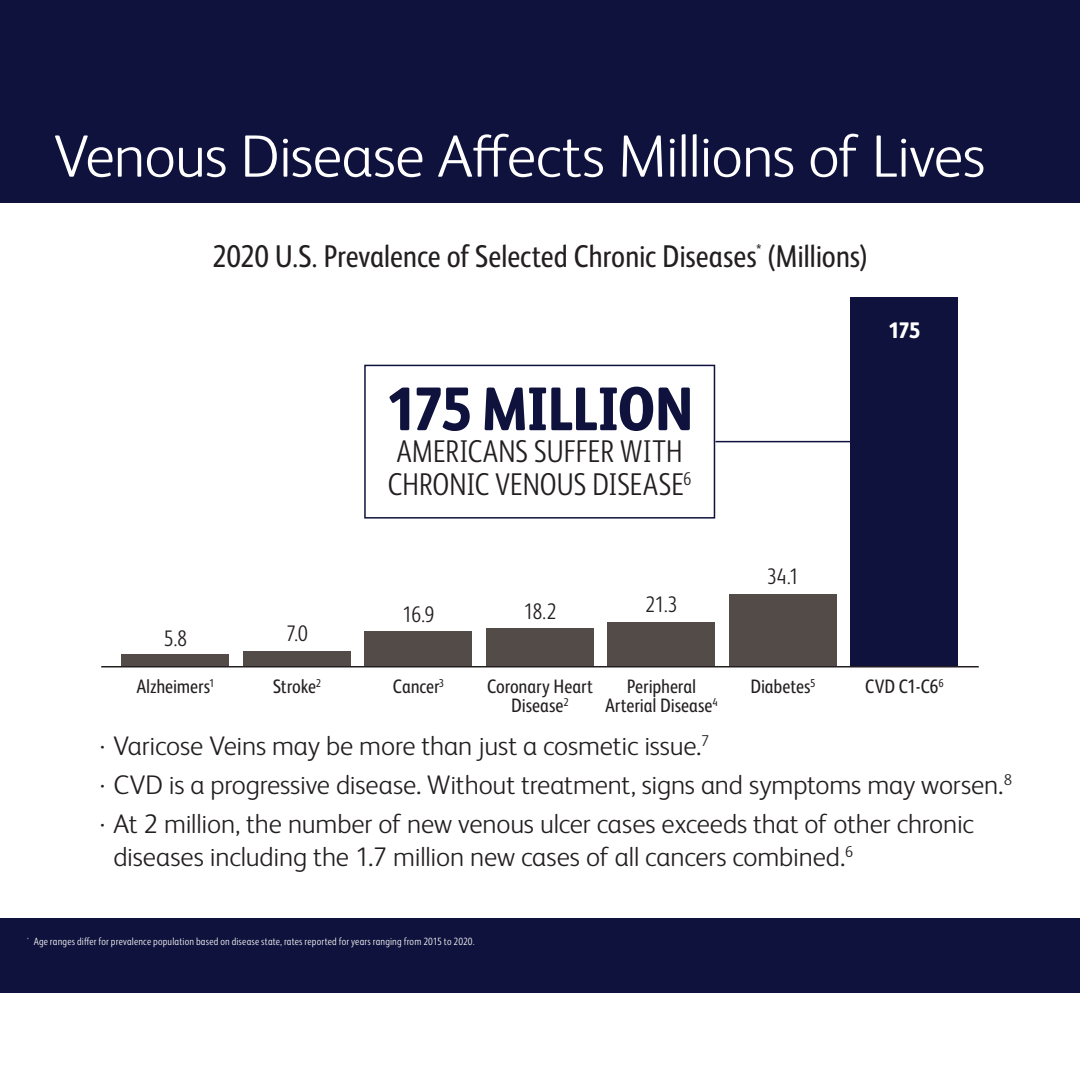
<style>
.page{position:relative;width:1080px;height:1080px;background:#fff}
.page>*{position:absolute;margin:0;border:0;box-sizing:border-box;transform-origin:0 0}
.t1{font:800 61.5px "FS Albert Pro Narrow";letter-spacing:-.02em;color:#0f123c}
.t2{font:300 60px "FS Albert Pro";letter-spacing:-.015em;color:#fff}
.t3{font:31.5px "FS Albert Pro Narrow";letter-spacing:-.01em;color:#231f20}
.t4{font:300 31.5px/33px "FS Albert Pro Narrow";letter-spacing:-.015em;color:#231f20}
.t5{font:300 27px/39.2px "FS Albert Pro";letter-spacing:-.005em;color:#231f20}
.t6{font:300 22.5px "FS Albert Pro Narrow";letter-spacing:-.045em;color:#231f20}
.t7{font:800 22.5px "FS Albert Pro Narrow";color:#fff}
.t8{font:19.5px/19.5px "FS Albert Pro Narrow";letter-spacing:-.005em;color:#231f20;text-align:center}
.t9{font:300 10.5px "FS Albert Pro Narrow";letter-spacing:.015em;color:#fff}
</style>
<div class="page">
<div style="left:0;top:918px;width:1080px;height:74px;background:#0f123c"></div>
<div style="left:0;top:0;width:1080px;height:202px;background:#0f123c"></div>
<div style="left:122px;top:655px;width:108px;height:11px;background:#534b48"></div>
<div style="left:243px;top:651px;width:108px;height:15px;background:#534b48"></div>
<div style="left:364px;top:632px;width:108px;height:34px;background:#534b48"></div>
<div style="left:486px;top:628px;width:108px;height:38px;background:#534b48"></div>
<div style="left:608px;top:622px;width:108px;height:44px;background:#534b48"></div>
<div style="left:729px;top:594px;width:108px;height:72px;background:#534b48"></div>
<div style="left:850px;top:298px;width:108px;height:368px;background:#0f123c"></div>
<hr style="left:101px;top:666px;width:878px;height:2px;background:#231f20">
<div style="left:364px;top:365px;width:351px;height:154px;border:2px solid #0f123c"></div>
<hr style="left:716px;top:441px;width:146px;height:1px;background:#0f123c">
<h2 class="t2" style="left:54px;top:115px;width:933px">Venous Disease Affects Millions of Lives</h2>
<p class="t3" style="left:212px;top:235px;width:657px">2020 U.S. Prevalence of Selected Chronic Diseases<sup>*</sup> (Millions)</p>
<h1 class="t1" style="left:386px;top:363px;width:309px">175 MILLION</h1>
<p class="t4" style="left:388px;top:433px;width:305px">AMERICANS SUFFER WITH<br>CHRONIC VENOUS DISEASE<sup>6</sup></p>
<p class="t7" style="left:889px;top:313px;width:33px">175</p>
<p class="t6" style="left:163px;top:623px;width:26px">5.8</p>
<p class="t6" style="left:286px;top:618px;width:24px">7.0</p>
<p class="t6" style="left:402px;top:599px;width:34px">16.9</p>
<p class="t6" style="left:523px;top:596px;width:35px">18.2</p>
<p class="t6" style="left:645px;top:590px;width:34px">21.3</p>
<p class="t6" style="left:767px;top:561px;width:34px">34.1</p>
<p class="t8" style="left:136px;top:676px;width:80px">Alzheimers<sup>1</sup></p>
<p class="t8" style="left:273px;top:676px;width:50px">Stroke<sup>2</sup></p>
<p class="t8" style="left:605px;top:675px;width:114px">Peripheral<br>Arterial Disease<sup>4</sup></p>
<p class="t8" style="left:393px;top:676px;width:53px">Cancer<sup>3</sup></p>
<p class="t8" style="left:750px;top:676px;width:67px">Diabetes<sup>5</sup></p>
<p class="t8" style="left:865px;top:676px;width:80px">CVD C1-C6<sup>6</sup></p>
<p class="t8" style="left:487px;top:675px;width:107px">Coronary Heart<br>Disease<sup>2</sup></p>
<p class="t5" style="left:100px;top:725px;width:914px">· Varicose Veins may be more than just a cosmetic issue.<sup>7<br></sup>· CVD is a progressive disease. Without treatment, signs and symptoms may worsen.<sup>8 </sup>· At 2 million, the number of new venous ulcer cases exceeds that of other chronic</p>
<p class="t5" style="left:113px;top:835px;width:742px">diseases including the 1.7 million new cases of all cancers combined.<sup>6</sup></p>
<p class="t9" style="left:27px;top:934px;width:449px"><sup>*</sup> Age ranges differ for prevalence population based on disease state, rates reported for years ranging from 2015 to 2020.</p>
</div>
